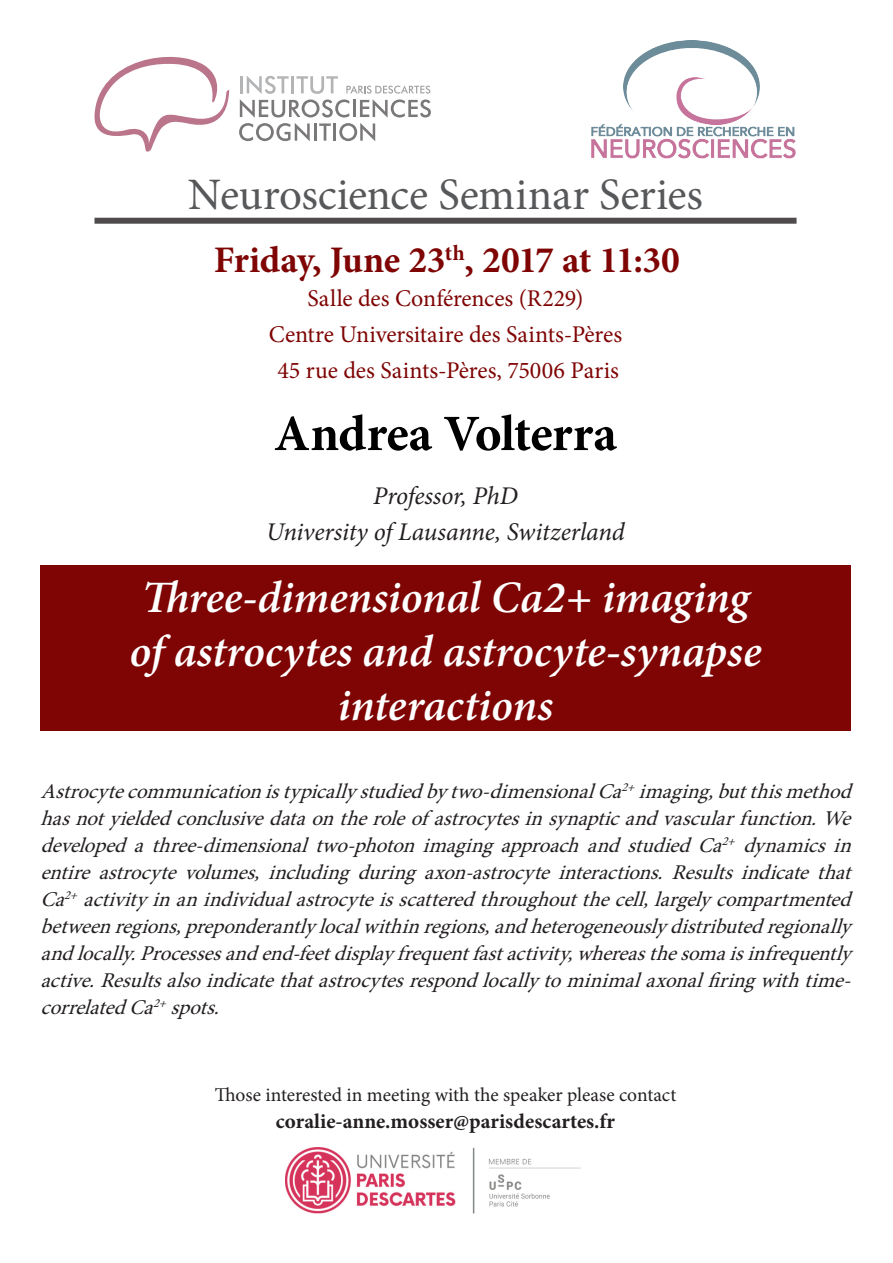
<style>
.page{position:relative;width:893px;height:1263px;background:#fff}
.page>*{position:absolute;margin:0;border:0;box-sizing:border-box;transform-origin:0 0}
.nom{font:700 51px "Minion Pro";letter-spacing:-.015em;color:#000}
.titre{font:italic 600 45px/54px "Minion Pro";letter-spacing:-.005em;color:#fff;text-align:center}
.t1{font:45px "Minion Pro";letter-spacing:-.005em;color:#57585a}
.date{font:700 37.5px "Minion Pro";letter-spacing:-.015em;color:#7e0504}
.institut{font:italic 25.5px "Minion Pro";letter-spacing:-.01em;color:#231f20}
.lieu{font:24px "Minion Pro";color:#7e0504}
.t2{font:italic 21px/27px "Minion Pro";letter-spacing:.02em;color:#231f20;text-align:justify}
.t3{font:700 21px "Minion Pro";color:#231f20}
.t4{font:19.5px "Minion Pro";color:#231f20}
</style>
<div class="page">
<svg style="left:239px;top:76px;width:192px;height:65px"></svg>
<svg style="left:94px;top:57px;width:135px;height:95px"></svg>
<div style="left:94px;top:218px;width:702px;height:6px;background:#4f4b4c"></div>
<img style="left:591px;top:41px;width:205px;height:118px">
<img style="left:286px;top:1148px;width:294px;height:66px">
<div style="left:40px;top:565px;width:810px;height:165px;background:#7e0504"></div>
<p class="t1" style="left:188px;top:165px;width:517px">Neuroscience Seminar Series</p>
<p class="date" style="left:214px;top:234px;width:468px">Friday, June 23<sup>th</sup>, 2017 at 11:30</p>
<p class="lieu" style="left:308px;top:282px;width:277px">Salle des Conférences (R229)</p>
<p class="lieu" style="left:269px;top:318px;width:355px">Centre Universitaire des Saints-Pères</p>
<p class="lieu" style="left:277px;top:354px;width:343px">45 rue des Saints-Pères, 75006 Paris</p>
<p class="nom" style="left:274px;top:398px;width:345px">Andrea Volterra</p>
<p class="institut" style="left:373px;top:478px;width:146px">Professor, PhD</p>
<p class="institut" style="left:266px;top:514px;width:360px">University of Lausanne, Switzerland</p>
<p class="titre" style="left:129px;top:570px;width:634px">Three-dimensional Ca2+ imaging of astrocytes and astrocyte-synapse interactions</p>
<p class="t2" style="left:40px;top:778px;width:820px">Astrocytecommunicationistypicallystudiedbytwo-dimensionalCa<sup>2+</sup>imaging,butthismethod hasnotyieldedconclusivedataontheroleof astrocytesinsynapticandvascularfunction.We developedathree-dimensionaltwo-photonimagingapproachandstudiedCa<sup>2+</sup> dynamicsin entireastrocytevolumes,includingduringaxon-astrocyteinteractions.Resultsindicatethat Ca<sup>2+</sup> activityinanindividualastrocyteisscatteredthroughoutthecell,largelycompartmented betweenregions,preponderantlylocalwithinregions,andheterogeneouslydistributedregionally andlocally.Processesandend-feetdisplayfrequentfastactivity,whereasthesomaisinfrequently active.Resultsalsoindicatethatastrocytesrespondlocallytominimalaxonalfiringwithtime&shy;correlatedCa<sup>2+</sup>spots.</p>
<p class="t4" style="left:215px;top:1081px;width:463px">Those interested in meeting with the speaker please contact</p>
<p class="t3" style="left:276px;top:1106px;width:341px">coralie-anne.mosser@parisdescartes.fr</p>
</div>
